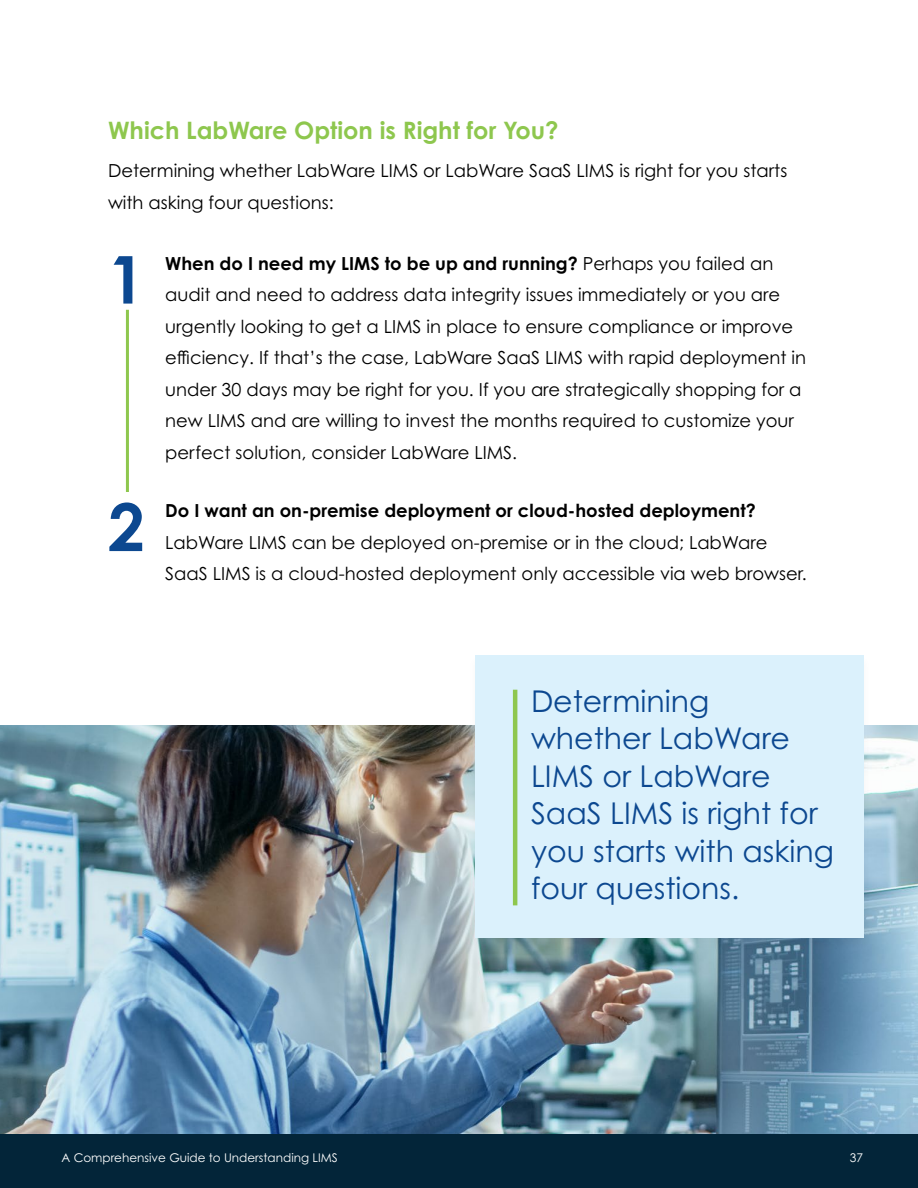
<style>
.page{position:relative;width:918px;height:1188px;background:#fff}
.page>*{position:absolute;margin:0;border:0;box-sizing:border-box;transform-origin:0 0}
.t1{font:700 66px "Century Gothic Pro";color:#0c4890}
.t2{font:30px/37.5px "Century Gothic Pro";color:#0c4890}
.t3{font:700 24px "Century Gothic Pro";color:#8ec74e}
.t4{font:18px/31.5px "Century Gothic Pro";color:#000}
.t5{font:700 18px "Century Gothic Pro";color:#000}
.t6{font:12px "Century Gothic Pro";color:#fff}
.s1{font-weight:700}
</style>
<div class="page">
<img style="left:0;top:725px;width:918px;height:409px">
<div style="left:467px;top:653px;width:405px;height:300px;background:#000;opacity:.04"></div>
<div style="left:475px;top:655px;width:389px;height:282px;background:#dbf1fc"></div>
<hr style="left:513px;top:690px;width:4px;height:215px;background:#8ec74e">
<hr style="left:126px;top:310px;width:3px;height:182px;background:#8ec74e">
<div style="left:0;top:1134px;width:918px;height:54px;background:#032539"></div>
<h3 class="t3" style="left:108px;top:115px;width:452px">Which LabWare Option is Right for You?</h3>
<p class="t4" style="left:108px;top:155px;width:681px">Determining whether LabWare LIMS or LabWare SaaS LIMS is right for you starts with asking four questions:</p>
<h1 class="t1" style="left:108px;top:238px;width:38px">1</h1>
<h1 class="t1" style="left:108px;top:486px;width:38px">2</h1>
<p class="t4" style="left:165px;top:247px;width:642px"><span class="s1">When do I need my LIMS to be up and running?</span> Perhaps you failed an audit and need to address data integrity issues immediately or you are urgently looking to get a LIMS in place to ensure compliance or improve efficiency. If that’s the case, LabWare SaaS LIMS with rapid deployment in under 30 days may be right for you. If you are strategically shopping for a new LIMS and are willing to invest the months required to customize your perfect solution, consider LabWare LIMS.</p>
<p class="t5" style="left:165px;top:499px;width:592px">Do I want an on-premise deployment or cloud-hosted deployment?</p>
<p class="t4" style="left:165px;top:526px;width:643px">LabWare LIMS can be deployed on-premise or in the cloud; LabWare<br>SaaS LIMS is a cloud-hosted deployment only accessible via web browser.</p>
<h2 class="t2" style="left:531px;top:682px;width:305px">Determining whether LabWare<br>LIMS or LabWare<br>SaaS LIMS is right for you starts with asking four questions.</h2>
<p class="t6" style="left:61px;top:1150px;width:278px">A Comprehensive Guide to Understanding LIMS</p>
<p class="t6" style="left:850px;top:1150px;width:15px">37</p>
</div>
